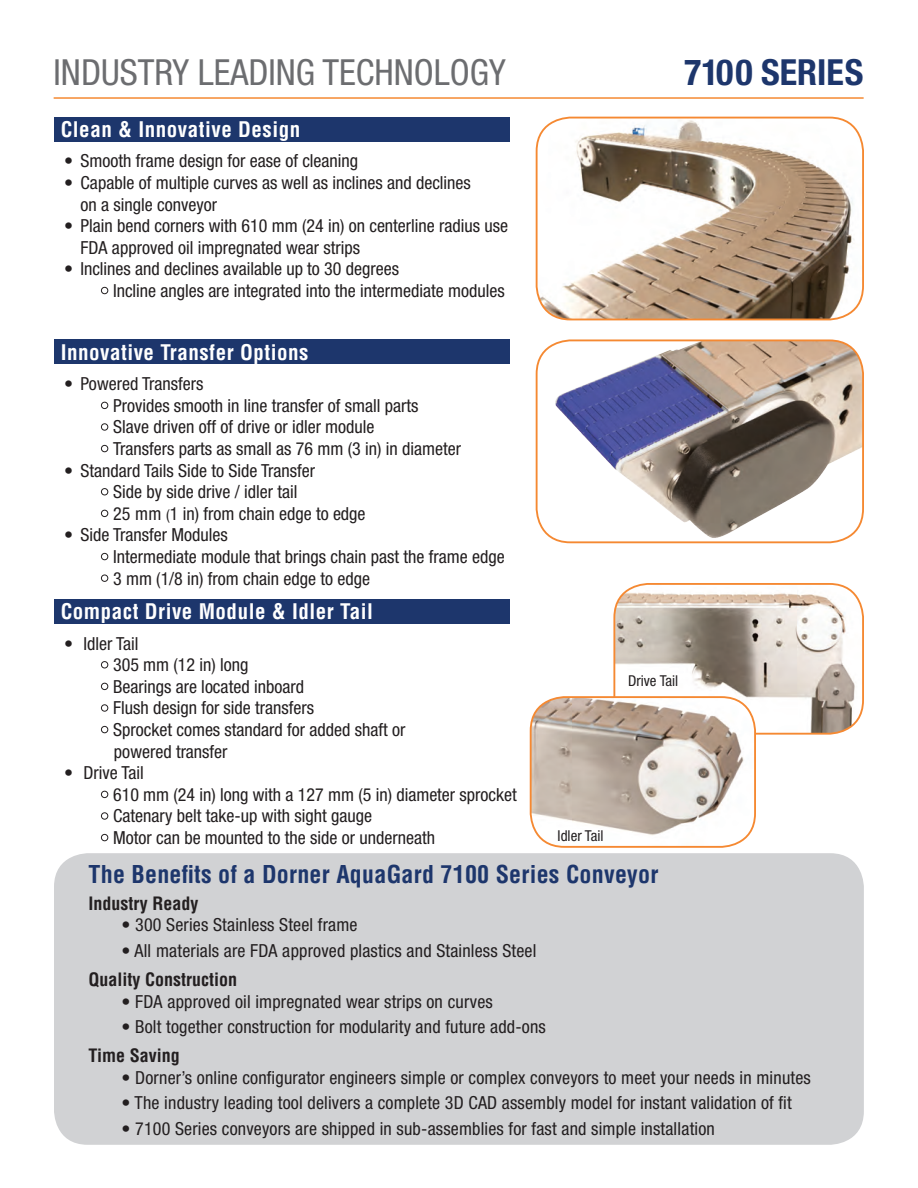
<style>
.page{position:relative;width:918px;height:1188px;background:#fff}
.page>*{position:absolute;margin:0;border:0;box-sizing:border-box;transform-origin:0 0}
.t1{font:condensed 36px "Helvetica Neue";color:#6c6d70}
.t2{font:700 condensed 36px "Helvetica Neue";color:#1d366c}
.t3{font:700 condensed 24px "Helvetica";letter-spacing:.01em;color:#1d366c}
.t4{font:700 condensed 21px "Helvetica";letter-spacing:.025em;color:#fff}
.t5{font:condensed 18px/21.6px "Helvetica Neue";color:#231f20}
.t6{font:700 condensed 18px "Helvetica";color:#231f20}
.t7{font:condensed 15px "Helvetica Neue";color:#231f20}
.s1{color:#fff}
.s2{font-size:15px}
</style>
<div class="page">
<div style="left:54px;top:853px;width:810px;height:292px;background:#d1d2d4;border-radius:34px"></div>
<div style="left:54px;top:339px;width:456px;height:25px;background:#1d366c"></div>
<div style="left:101px;top:402px;width:7px;height:7px;border:1px solid #231f20;border-radius:50%"></div>
<div style="left:101px;top:423px;width:7px;height:8px;border:1px solid #231f20;border-radius:50%"></div>
<div style="left:101px;top:445px;width:7px;height:7px;border:1px solid #231f20;border-radius:50%"></div>
<div style="left:101px;top:488px;width:7px;height:7px;border:1px solid #231f20;border-radius:50%"></div>
<div style="left:101px;top:510px;width:7px;height:7px;border:1px solid #231f20;border-radius:50%"></div>
<div style="left:101px;top:553px;width:7px;height:7px;border:1px solid #231f20;border-radius:50%"></div>
<div style="left:101px;top:575px;width:7px;height:7px;border:1px solid #231f20;border-radius:50%"></div>
<div style="left:54px;top:117px;width:456px;height:25px;background:#1d366c"></div>
<div style="left:101px;top:287px;width:7px;height:7px;border:1px solid #231f20;border-radius:50%"></div>
<img style="left:538px;top:118px;width:325px;height:201px">
<div style="left:536px;top:117px;width:328px;height:203px;border:2px solid #f58932;border-radius:34px"></div>
<div style="left:54px;top:599px;width:456px;height:25px;background:#1d366c"></div>
<div style="left:101px;top:661px;width:7px;height:7px;border:1px solid #231f20;border-radius:50%"></div>
<div style="left:101px;top:683px;width:7px;height:7px;border:1px solid #231f20;border-radius:50%"></div>
<div style="left:101px;top:704px;width:7px;height:8px;border:1px solid #231f20;border-radius:50%"></div>
<div style="left:101px;top:726px;width:7px;height:7px;border:1px solid #231f20;border-radius:50%"></div>
<div style="left:101px;top:791px;width:7px;height:7px;border:1px solid #231f20;border-radius:50%"></div>
<div style="left:101px;top:812px;width:7px;height:8px;border:1px solid #231f20;border-radius:50%"></div>
<div style="left:101px;top:834px;width:7px;height:7px;border:1px solid #231f20;border-radius:50%"></div>
<img style="left:614px;top:584px;width:249px;height:148px">
<div style="left:613px;top:583px;width:251px;height:152px;border:2px solid #f58932;border-radius:34px"></div>
<img style="left:537px;top:340px;width:326px;height:202px">
<div style="left:536px;top:339px;width:328px;height:204px;border:2px solid #f58932;border-radius:34px"></div>
<img style="left:531px;top:697px;width:224px;height:150px">
<div style="left:530px;top:696px;width:226px;height:152px;border:2px solid #f58932;border-radius:34px"></div>
<hr style="left:54px;top:97px;width:810px;height:2px;background:#f58932">
<h1 class="t1" style="left:54px;top:52px;width:454px">INDUSTRY LEADING TECHNOLOGY</h1>
<h1 class="t2" style="left:684px;top:50px;width:181px">7100 SERIES</h1>
<p class="t4" style="left:61px;top:117px;width:241px">Clean &amp; Innovative Design</p>
<p class="t5" style="left:64px;top:150px;width:295px">• Smooth frame design for ease of cleaning</p>
<p class="t5" style="left:81px;top:172px;width:392px;text-indent:-17px">• Capable of multiple curves as well as inclines and declines on a single conveyor</p>
<p class="t5" style="left:81px;top:215px;width:429px;text-indent:-17px">• Plain bend corners with 610 mm (24 in) on centerline radius use<br>FDA approved oil impregnated wear strips</p>
<p class="t5" style="left:64px;top:258px;width:337px">• Inclines and declines available up to 30 degrees</p>
<p class="t5" style="left:100px;top:280px;width:406px"><span class="s1">•</span> Incline angles are integrated into the intermediate modules</p>
<p class="t4" style="left:61px;top:340px;width:249px">Innovative Transfer Options</p>
<p class="t5" style="left:64px;top:373px;width:141px">• Powered Transfers</p>
<p class="t5" style="left:100px;top:395px;width:320px"><span class="s1">•</span> Provides smooth in line transfer of small parts</p>
<p class="t5" style="left:100px;top:416px;width:276px"><span class="s1">•</span> Slave driven off of drive or idler module</p>
<p class="t5" style="left:100px;top:438px;width:362px"><span class="s1">•</span> Transfers parts as small as 76 mm (3 in) in diameter</p>
<p class="t5" style="left:64px;top:459px;width:253px">• Standard Tails Side to Side Transfer</p>
<p class="t5" style="left:100px;top:481px;width:199px"><span class="s1">•</span> Side by side drive / idler tail</p>
<p class="t5" style="left:100px;top:503px;width:267px"><span class="s1">•</span> 25 mm <span class="s2">(</span>1 in) from chain edge to edge</p>
<p class="t5" style="left:64px;top:524px;width:165px">• Side Transfer Modules</p>
<p class="t5" style="left:100px;top:546px;width:406px"><span class="s1">•</span> Intermediate module that brings chain past the frame edge</p>
<p class="t5" style="left:100px;top:567px;width:272px"><span class="s1">•</span> 3 mm (1/8 in) from chain edge to edge</p>
<p class="t4" style="left:61px;top:599px;width:314px">Compact Drive Module &amp; Idler Tail</p>
<p class="t5" style="left:64px;top:632px;width:76px">• Idler Tail</p>
<p class="t5" style="left:100px;top:654px;width:150px"><span class="s1">•</span> 305 mm (12 in) long</p>
<p class="t5" style="left:100px;top:676px;width:205px"><span class="s1">•</span> Bearings are located inboard</p>
<p class="t5" style="left:100px;top:697px;width:216px"><span class="s1">•</span> Flush design for side transfers</p>
<p class="t5" style="left:114px;top:719px;width:293px;text-indent:-14px"><span class="s1">•</span> Sprocket comes standard for added shaft or powered transfer</p>
<p class="t5" style="left:64px;top:762px;width:81px">• Drive Tail</p>
<p class="t5" style="left:100px;top:784px;width:418px"><span class="s1">•</span> 610 mm (24 in) long with a 127 mm (5 in) diameter sprocket</p>
<p class="t5" style="left:100px;top:805px;width:273px"><span class="s1">•</span> Catenary belt take-up with sight gauge</p>
<p class="t5" style="left:100px;top:827px;width:337px"><span class="s1">•</span> Motor can be mounted to the side or underneath</p>
<p class="t7" style="left:628px;top:673px;width:52px">Drive Tail</p>
<p class="t7" style="left:558px;top:827px;width:47px">Idler Tail</p>
<h2 class="t3" style="left:89px;top:860px;width:571px">The Benefits of a Dorner AquaGard 7100 Series Conveyor</h2>
<p class="t6" style="left:89px;top:892px;width:111px">Industry Ready</p>
<p class="t5" style="left:122px;top:914px;width:238px">• 300 Series Stainless Steel frame</p>
<p class="t5" style="left:122px;top:940px;width:416px">• All materials are FDA approved plastics and Stainless Steel</p>
<p class="t6" style="left:89px;top:969px;width:150px">Quality Construction</p>
<p class="t5" style="left:122px;top:990px;width:373px">• FDA approved oil impregnated wear strips on curves</p>
<p class="t5" style="left:122px;top:1016px;width:426px">• Bolt together construction for modularity and future add-ons</p>
<p class="t6" style="left:89px;top:1045px;width:93px">Time Saving</p>
<p class="t5" style="left:122px;top:1067px;width:691px">• Dorner’s online configurator engineers simple or complex conveyors to meet your needs in minutes</p>
<p class="t5" style="left:122px;top:1092px;width:672px">• The industry leading tool delivers a complete 3D CAD assembly model for instant validation of fit</p>
<p class="t5" style="left:122px;top:1118px;width:595px">• 7100 Series conveyors are shipped in sub-assemblies for fast and simple installation</p>
</div>
